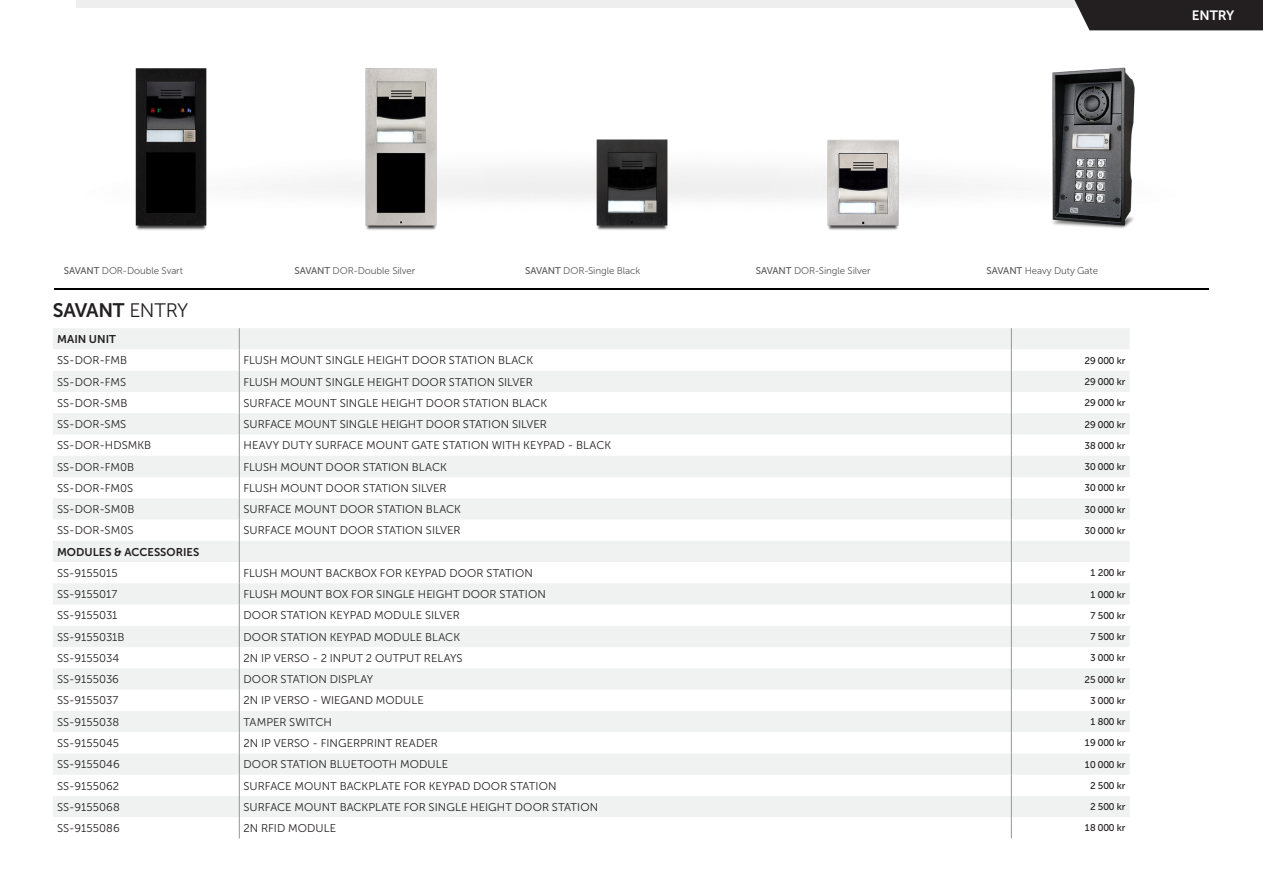
<style>
.page{position:relative;width:1263px;height:893px;background:#fff}
.page>*{position:absolute;margin:0;border:0;box-sizing:border-box;transform-origin:0 0}
.t1{font:19.5px "Museo Sans 700";letter-spacing:-.015em;color:#231f20}
.t2{font:13.5px "Museo Sans 700";letter-spacing:-.005em;color:#fff}
.t3{font:11.25px "Museo Sans 300";letter-spacing:.005em;color:#231f20}
.t4{font:11.25px "Museo Sans 700";letter-spacing:.005em;color:#231f20}
.t5{font:9.75px "Museo Sans 500";letter-spacing:-.01em;color:#231f20}
.t6{font:9.75px "Museo Sans 300";letter-spacing:-.01em;color:#57585a}
.s1{font-family:"Museo Sans 500"}
.s2{font-family:"Museo Sans 300"}
</style>
<div class="page">
<hr style="left:54px;top:288px;width:1155px;height:2px;background:#000">
<img style="left:135px;top:68px;width:72px;height:162px">
<img style="left:295px;top:68px;width:212px;height:162px">
<img style="left:525px;top:139px;width:213px;height:91px">
<img style="left:756px;top:139px;width:208px;height:91px">
<img style="left:1052px;top:67px;width:83px;height:162px">
<svg style="left:53px;top:328px;width:1077px;height:489px;fill:#f0f2f1"></svg>
<svg style="left:239px;top:328px;width:1px;height:510px"></svg>
<svg style="left:1011px;top:328px;width:1px;height:510px"></svg>
<div style="left:77px;top:0;width:1186px;height:7px;background:#eeeeef"></div>
<div style="left:1074px;top:0;width:189px;height:30px;background:#231f20"></div>
<div style="left:1111px;top:10px;width:123px;height:12px;background:#231f20"></div>
<p class="t2" style="left:1192px;top:8px;width:44px">ENTRY</p>
<p class="t6" style="left:64px;top:266px;width:121px"><span class="s1">SAVANT</span> DOR-Double Svart</p>
<p class="t6" style="left:294px;top:266px;width:122px"><span class="s1">SAVANT</span> DOR-Double Silver</p>
<p class="t6" style="left:525px;top:266px;width:117px"><span class="s1">SAVANT</span> DOR-Single Black</p>
<p class="t6" style="left:756px;top:266px;width:116px"><span class="s1">SAVANT</span> DOR-Single Silver</p>
<p class="t6" style="left:986px;top:266px;width:113px"><span class="s1">SAVANT</span> Heavy Duty Gate</p>
<p class="t1" style="left:53px;top:300px;width:137px">SAVANT <span class="s2">ENTRY</span></p>
<p class="t4" style="left:57px;top:333px;width:60px">MAIN UNIT</p>
<p class="t3" style="left:57px;top:354px;width:72px">SS-DOR-FMB</p>
<p class="t3" style="left:244px;top:354px;width:291px">FLUSH MOUNT SINGLE HEIGHT DOOR STATION BLACK</p>
<p class="t5" style="left:1084px;top:355px;width:42px">29 000 kr</p>
<p class="t3" style="left:57px;top:376px;width:71px">SS-DOR-FMS</p>
<p class="t3" style="left:244px;top:376px;width:291px">FLUSH MOUNT SINGLE HEIGHT DOOR STATION SILVER</p>
<p class="t5" style="left:1084px;top:376px;width:42px">29 000 kr</p>
<p class="t3" style="left:57px;top:397px;width:72px">SS-DOR-SMB</p>
<p class="t3" style="left:244px;top:397px;width:305px">SURFACE MOUNT SINGLE HEIGHT DOOR STATION BLACK</p>
<p class="t5" style="left:1084px;top:398px;width:42px">29 000 kr</p>
<p class="t3" style="left:57px;top:418px;width:71px">SS-DOR-SMS</p>
<p class="t3" style="left:244px;top:418px;width:305px">SURFACE MOUNT SINGLE HEIGHT DOOR STATION SILVER</p>
<p class="t5" style="left:1084px;top:419px;width:42px">29 000 kr</p>
<p class="t3" style="left:57px;top:439px;width:96px">SS-DOR-HDSMKB</p>
<p class="t3" style="left:244px;top:439px;width:369px">HEAVY DUTY SURFACE MOUNT GATE STATION WITH KEYPAD - BLACK</p>
<p class="t5" style="left:1084px;top:440px;width:42px">38 000 kr</p>
<p class="t3" style="left:57px;top:461px;width:79px">SS-DOR-FM0B</p>
<p class="t3" style="left:244px;top:461px;width:205px">FLUSH MOUNT DOOR STATION BLACK</p>
<p class="t5" style="left:1084px;top:461px;width:42px">30 000 kr</p>
<p class="t3" style="left:57px;top:482px;width:78px">SS-DOR-FM0S</p>
<p class="t3" style="left:244px;top:482px;width:205px">FLUSH MOUNT DOOR STATION SILVER</p>
<p class="t5" style="left:1084px;top:483px;width:42px">30 000 kr</p>
<p class="t3" style="left:57px;top:503px;width:79px">SS-DOR-SM0B</p>
<p class="t3" style="left:244px;top:503px;width:219px">SURFACE MOUNT DOOR STATION BLACK</p>
<p class="t5" style="left:1084px;top:504px;width:42px">30 000 kr</p>
<p class="t3" style="left:57px;top:524px;width:78px">SS-DOR-SM0S</p>
<p class="t3" style="left:244px;top:524px;width:219px">SURFACE MOUNT DOOR STATION SILVER</p>
<p class="t5" style="left:1084px;top:525px;width:42px">30 000 kr</p>
<p class="t4" style="left:57px;top:545px;width:144px">MODULES &amp; ACCESSORIES</p>
<p class="t3" style="left:57px;top:567px;width:62px">SS-9155015</p>
<p class="t3" style="left:244px;top:567px;width:291px">FLUSH MOUNT BACKBOX FOR KEYPAD DOOR STATION</p>
<p class="t5" style="left:1090px;top:568px;width:37px">1 200 kr</p>
<p class="t3" style="left:57px;top:588px;width:62px">SS-9155017</p>
<p class="t3" style="left:244px;top:588px;width:304px">FLUSH MOUNT BOX FOR SINGLE HEIGHT DOOR STATION</p>
<p class="t5" style="left:1090px;top:589px;width:37px">1 000 kr</p>
<p class="t3" style="left:57px;top:609px;width:62px">SS-9155031</p>
<p class="t3" style="left:244px;top:609px;width:218px">DOOR STATION KEYPAD MODULE SILVER</p>
<p class="t5" style="left:1090px;top:610px;width:37px">7 500 kr</p>
<p class="t3" style="left:57px;top:631px;width:69px">SS-9155031B</p>
<p class="t3" style="left:244px;top:631px;width:218px">DOOR STATION KEYPAD MODULE BLACK</p>
<p class="t5" style="left:1090px;top:631px;width:37px">7 500 kr</p>
<p class="t3" style="left:57px;top:652px;width:64px">SS-9155034</p>
<p class="t3" style="left:244px;top:652px;width:220px">2N IP VERSO - 2 INPUT 2 OUTPUT RELAYS</p>
<p class="t5" style="left:1090px;top:653px;width:37px">3 000 kr</p>
<p class="t3" style="left:57px;top:673px;width:63px">SS-9155036</p>
<p class="t3" style="left:244px;top:673px;width:131px">DOOR STATION DISPLAY</p>
<p class="t5" style="left:1084px;top:674px;width:42px">25 000 kr</p>
<p class="t3" style="left:57px;top:694px;width:63px">SS-9155037</p>
<p class="t3" style="left:244px;top:694px;width:182px">2N IP VERSO - WIEGAND MODULE</p>
<p class="t5" style="left:1090px;top:695px;width:37px">3 000 kr</p>
<p class="t3" style="left:57px;top:716px;width:64px">SS-9155038</p>
<p class="t3" style="left:244px;top:716px;width:90px">TAMPER SWITCH</p>
<p class="t5" style="left:1090px;top:716px;width:37px">1 800 kr</p>
<p class="t3" style="left:57px;top:737px;width:64px">SS-9155045</p>
<p class="t3" style="left:244px;top:737px;width:196px">2N IP VERSO - FINGERPRINT READER</p>
<p class="t5" style="left:1084px;top:738px;width:42px">19 000 kr</p>
<p class="t3" style="left:57px;top:758px;width:64px">SS-9155046</p>
<p class="t3" style="left:244px;top:758px;width:206px">DOOR STATION BLUETOOTH MODULE</p>
<p class="t5" style="left:1084px;top:759px;width:42px">10 000 kr</p>
<p class="t3" style="left:57px;top:780px;width:64px">SS-9155062</p>
<p class="t3" style="left:244px;top:780px;width:314px">SURFACE MOUNT BACKPLATE FOR KEYPAD DOOR STATION</p>
<p class="t5" style="left:1090px;top:780px;width:37px">2 500 kr</p>
<p class="t3" style="left:57px;top:801px;width:64px">SS-9155068</p>
<p class="t3" style="left:244px;top:801px;width:356px">SURFACE MOUNT BACKPLATE FOR SINGLE HEIGHT DOOR STATION</p>
<p class="t5" style="left:1090px;top:801px;width:37px">2 500 kr</p>
<p class="t3" style="left:57px;top:822px;width:64px">SS-9155086</p>
<p class="t3" style="left:244px;top:822px;width:94px">2N RFID MODULE</p>
<p class="t5" style="left:1084px;top:823px;width:42px">18 000 kr</p>
</div>
